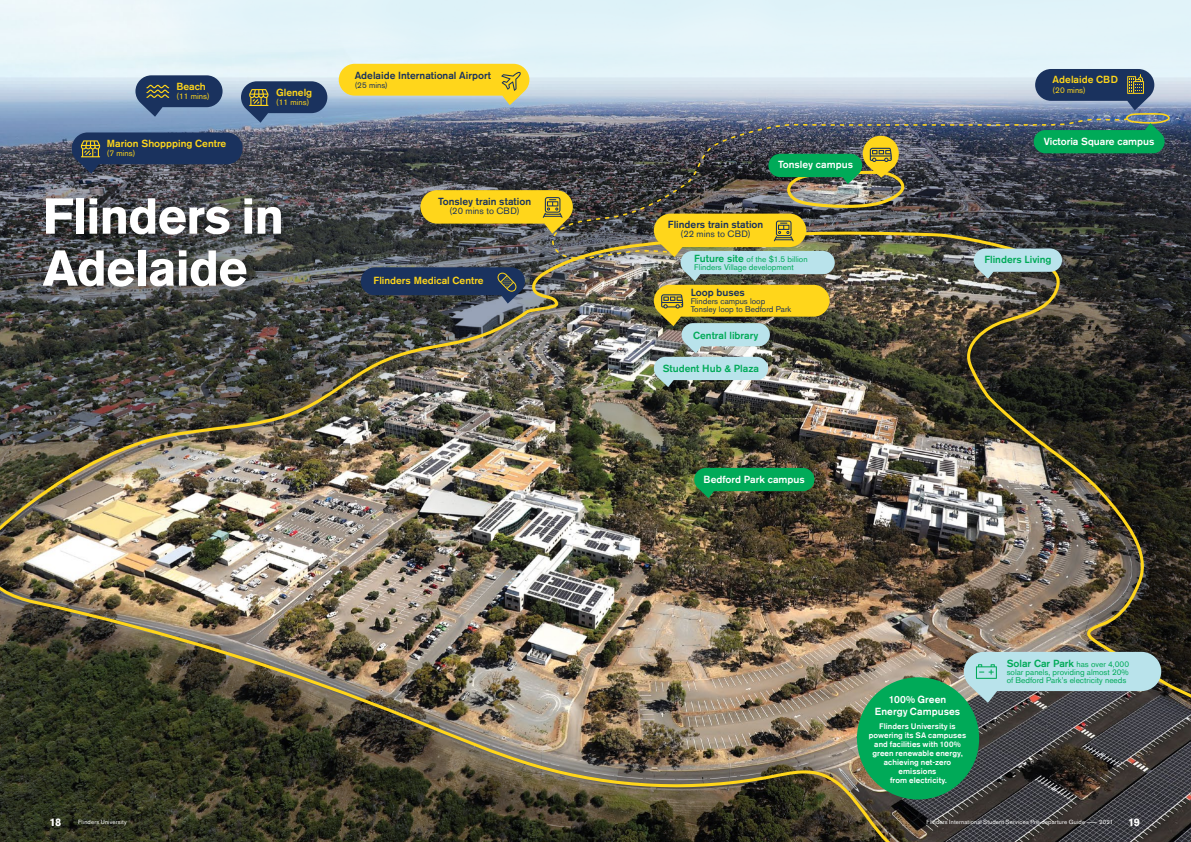
<style>
.page{position:relative;width:1191px;height:842px;background:#fff}
.page>*{position:absolute;margin:0;border:0;box-sizing:border-box;transform-origin:0 0}
.t1{font:700 50px/52px "Akzidenz Grotesk BE";letter-spacing:-.02em;color:#fff}
.t2{font:700 11px "Akzidenz Grotesk BE";color:#fff}
.t3{font:10.3px/11.6px "Berthold Akzidenz Grotesk BE Md 2";color:#fff;text-align:center}
.t4{font:500 10.2px "Akzidenz Grotesk BE";color:#1a325e}
.t5{font:500 10.2px "Akzidenz Grotesk BE";color:#00aa58}
.t6{font:500 10.2px "Akzidenz Grotesk BE";color:#ffd61b}
.t7{font:500 10.2px "Akzidenz Grotesk BE";color:#fff}
.t8{font:9.2px "Akzidenz Grotesk BE";color:#1a325e}
.t9{font:8.2px/8.2px "Akzidenz Grotesk BE";color:#00aa58}
.t10{font:8.2px/8.2px "Akzidenz Grotesk BE";color:#1a325e}
.t11{font:8.2px "Akzidenz Grotesk BE";color:#ffd61b}
.t12{font:8px/9px "Berthold Akzidenz Grotesk BE Md 2";letter-spacing:.01em;color:#fff;text-align:center}
.t13{font:6px "Akzidenz Grotesk BE";letter-spacing:.025em;color:#fff}
.s1{font-weight:500;font-size:10.2px}
.s2{font-weight:400;font-size:8.2px}
</style>
<div class="page">
<img style="left:0;top:77px;width:1191px;height:153px">
<img style="left:0;top:230px;width:1191px;height:612px">
<svg style="left:339px;top:64px;width:190px;height:41px;background:#e8cf4a"></svg>
<svg style="left:135px;top:75px;width:87px;height:42px;background:#42597c"></svg>
<svg style="left:241px;top:81px;width:86px;height:42px;background:#425a79"></svg>
<svg style="left:72px;top:132px;width:171px;height:42px;background:#2d3d5c"></svg>
<svg style="left:564px;top:118px;width:556px;height:110px;background:#464a56"></svg>
<svg style="left:694px;top:468px;width:120px;height:30px;background:#11904d"></svg>
<img style="left:361px;top:136px;width:553px;height:251px">
<svg style="left:973px;top:249px;width:89px;height:30px;background:#9bb9bb"></svg>
<svg style="left:963px;top:652px;width:198px;height:51px;background:#9dbcc1"></svg>
<svg style="left:1033px;top:69px;width:140px;height:84px;background:#437b7b"></svg>
<div style="left:35px;top:190px;width:263px;height:113px;background:#000;opacity:.35"></div>
<div style="left:857px;top:677px;width:122px;height:122px;background:#00aa58;border-radius:50%"></div>
<p class="t6" style="left:176px;top:80px;width:31px">Beach</p>
<p class="t11" style="left:176px;top:91px;width:35px">(11 mins)</p>
<p class="t6" style="left:107px;top:137px;width:121px">Marion Shoppping Centre</p>
<p class="t11" style="left:107px;top:148px;width:30px">(7 mins)</p>
<p class="t4" style="left:355px;top:69px;width:138px">Adelaide International Airport</p>
<p class="t10" style="left:355px;top:81px;width:35px">(25 mins)</p>
<p class="t6" style="left:1052px;top:73px;width:67px">Adelaide CBD</p>
<p class="t6" style="left:276px;top:86px;width:38px">Glenelg</p>
<p class="t11" style="left:1052px;top:85px;width:35px">(20 mins)</p>
<p class="t11" style="left:276px;top:97px;width:35px">(11 mins)</p>
<p class="t7" style="left:778px;top:159px;width:76px">Tonsley campus</p>
<p class="t7" style="left:1044px;top:135px;width:112px">Victoria Square campus</p>
<h1 class="t1" style="left:43px;top:191px;width:243px">Flinders in<br>Adelaide</h1>
<p class="t4" style="left:438px;top:195px;width:95px">Tonsley train station</p>
<p class="t8" style="left:449px;top:205px;width:72px">(20 mins to CBD)</p>
<p class="t6" style="left:373px;top:274px;width:111px">Flinders Medical Centre</p>
<p class="t4" style="left:668px;top:218px;width:97px">Flinders train station</p>
<p class="t8" style="left:680px;top:229px;width:72px">(22 mins to CBD)</p>
<p class="t9" style="left:694px;top:255px;width:115px"><span class="s1">Future site</span> of the $1.5 billion<br>Flinders Village development</p>
<p class="t4" style="left:690px;top:286px;width:56px">Loop buses</p>
<p class="t10" style="left:690px;top:297px;width:102px">Flinders campus loop<br>Tonsley loop to Bedford Park</p>
<p class="t5" style="left:693px;top:329px;width:67px">Central library</p>
<p class="t5" style="left:663px;top:362px;width:98px">Student Hub &amp; Plaza</p>
<p class="t7" style="left:703px;top:473px;width:103px">Bedford Park campus</p>
<p class="t5" style="left:984px;top:253px;width:69px">Flinders Living</p>
<p class="t3" style="left:875px;top:694px;width:87px">100% Green<br>Energy Campuses</p>
<p class="t12" style="left:868px;top:721px;width:99px">Flinders University is powering its SA campuses and facilities with 100% green renewable energy, achieving net-zero emissions<br>from electricity.</p>
<p class="t5" style="left:1006px;top:657px;width:124px">Solar Car Park <span class="s2">has over 4,000</span></p>
<p class="t9" style="left:1006px;top:668px;width:124px">solar panels, providing almost 20% of Bedford Park’s electricity needs</p>
<h2 class="t2" style="left:49px;top:815px;width:13px">18</h2>
<p class="t13" style="left:78px;top:818px;width:50px">Flinders University</p>
<p class="t13" style="left:926px;top:818px;width:188px">Flinders International Student Services Pre-departure Guide — 2021</p>
<h2 class="t2" style="left:1128px;top:815px;width:13px">19</h2>
</div>
